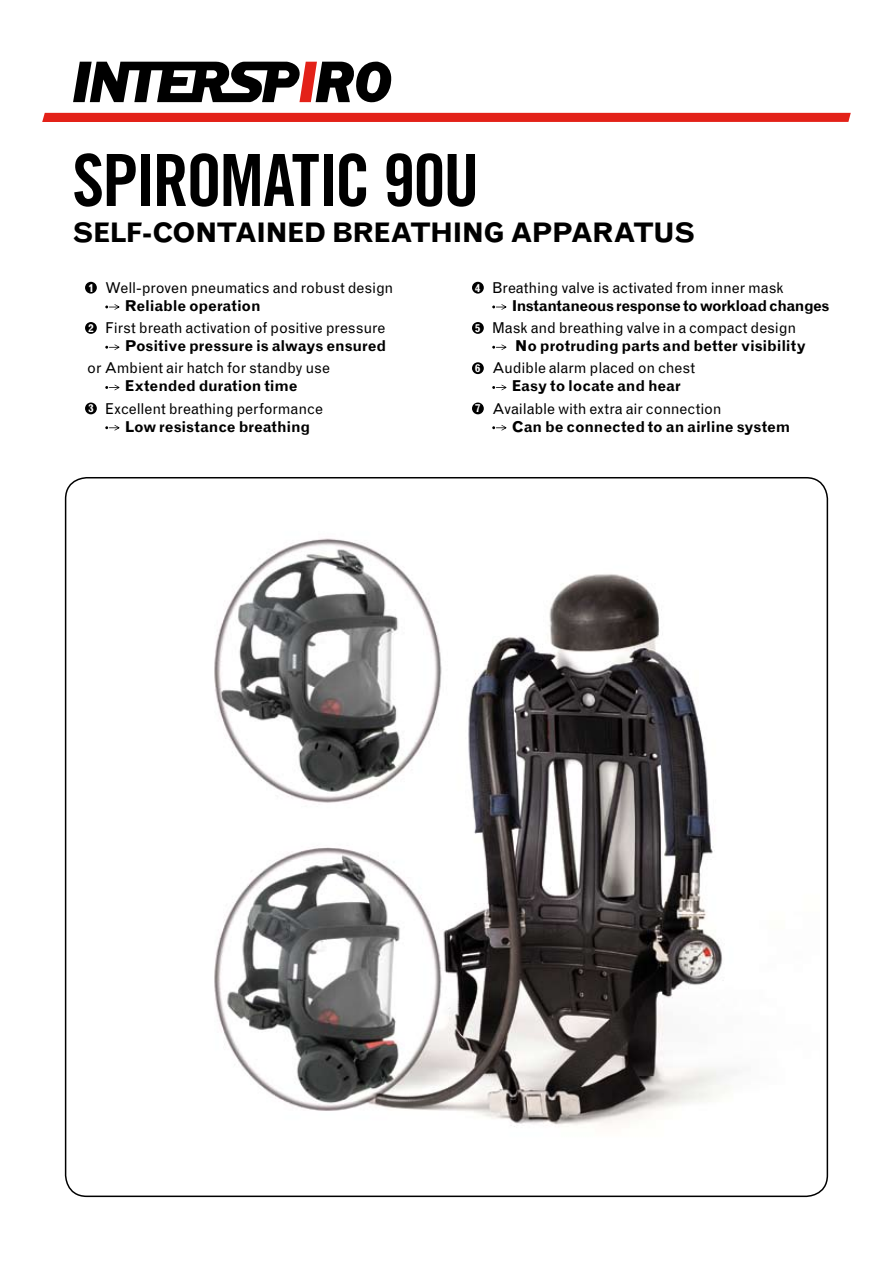
<style>
.page{position:relative;width:893px;height:1263px;background:#fff}
.page>*{position:absolute;margin:0;border:0;box-sizing:border-box;transform-origin:0 0}
.t1{font:72px "Trade Gothic Bold Cond Twenty";letter-spacing:-.035em;color:#000}
.t2{font:700 27px "Grotesque";letter-spacing:-.045em;color:#000}
.t3{font:15px/18px "Grotesque";letter-spacing:-.01em;color:#000}
.t4{font:700 15px "Grotesque";letter-spacing:-.005em;color:#000}
.s1{font-weight:700;font-size:10.8px;color:#fff}
.s2{font-weight:700}
</style>
<div class="page">
<div style="left:85px;top:282px;width:12px;height:12px;background:#000;border-radius:50%"></div>
<svg style="left:105px;top:304px;width:14px;height:6px"></svg>
<div style="left:85px;top:322px;width:12px;height:12px;background:#000;border-radius:50%"></div>
<svg style="left:105px;top:344px;width:14px;height:6px"></svg>
<svg style="left:105px;top:385px;width:14px;height:5px"></svg>
<div style="left:85px;top:403px;width:12px;height:11px;background:#000;border-radius:50%"></div>
<svg style="left:105px;top:425px;width:14px;height:6px"></svg>
<div style="left:472px;top:282px;width:12px;height:12px;background:#000;border-radius:50%"></div>
<svg style="left:492px;top:304px;width:14px;height:6px"></svg>
<div style="left:472px;top:322px;width:12px;height:12px;background:#000;border-radius:50%"></div>
<svg style="left:492px;top:344px;width:14px;height:6px"></svg>
<div style="left:472px;top:362px;width:12px;height:12px;background:#000;border-radius:50%"></div>
<svg style="left:492px;top:385px;width:14px;height:5px"></svg>
<div style="left:472px;top:403px;width:12px;height:11px;background:#000;border-radius:50%"></div>
<svg style="left:492px;top:425px;width:14px;height:6px"></svg>
<svg style="left:42px;top:61px;width:809px;height:61px"></svg>
<img style="left:214px;top:538px;width:523px;height:589px">
<h1 class="t1" style="left:72px;top:137px;width:409px">SPIROMATIC 90U</h1>
<h2 class="t2" style="left:72px;top:217px;width:625px">SELF-CONTAINED BREATHING APPARATUS</h2>
<p class="t3" style="left:125px;top:279px;width:270px;text-indent:-36px"><span class="s1">1</span> Well-proven pneumatics and robust design<br><span class="s2">Reliable operation</span></p>
<p class="t3" style="left:88px;top:319px;width:299px;text-align:right"><span class="s1">2</span> First breath activation of positive pressure<br><span class="s2">Positive pressure is always ensured</span></p>
<p class="t3" style="left:87px;top:359px;width:244px">or Ambient air hatch for standby use</p>
<p class="t3" style="left:88px;top:375px;width:236px;line-height:22.2px;text-indent:36px"><span class="s2">Extended duration time<br></span><span class="s1">3</span> Excellent breathing performance</p>
<p class="t4" style="left:125px;top:418px;width:187px">Low resistance breathing</p>
<p class="t3" style="left:512px;top:279px;width:319px;text-indent:-36px"><span class="s1">4</span> Breathing valve is activated from inner mask<br><span class="s2">Instantaneous response to workload changes</span></p>
<p class="t3" style="left:515px;top:319px;width:293px;text-indent:-40px"><span class="s1">5</span> Mask and breathing valve in a compact design<br><span class="s2">No protruding parts and better visibility</span></p>
<p class="t3" style="left:512px;top:359px;width:185px;text-indent:-36px"><span class="s1">6</span> Audible alarm placed on chest<br><span class="s2">Easy to locate and hear</span></p>
<p class="t3" style="left:512px;top:400px;width:280px;text-indent:-36px"><span class="s1">7</span> Available with extra air connection<br><span class="s2">Can be connected to an airline system</span></p>
</div>
